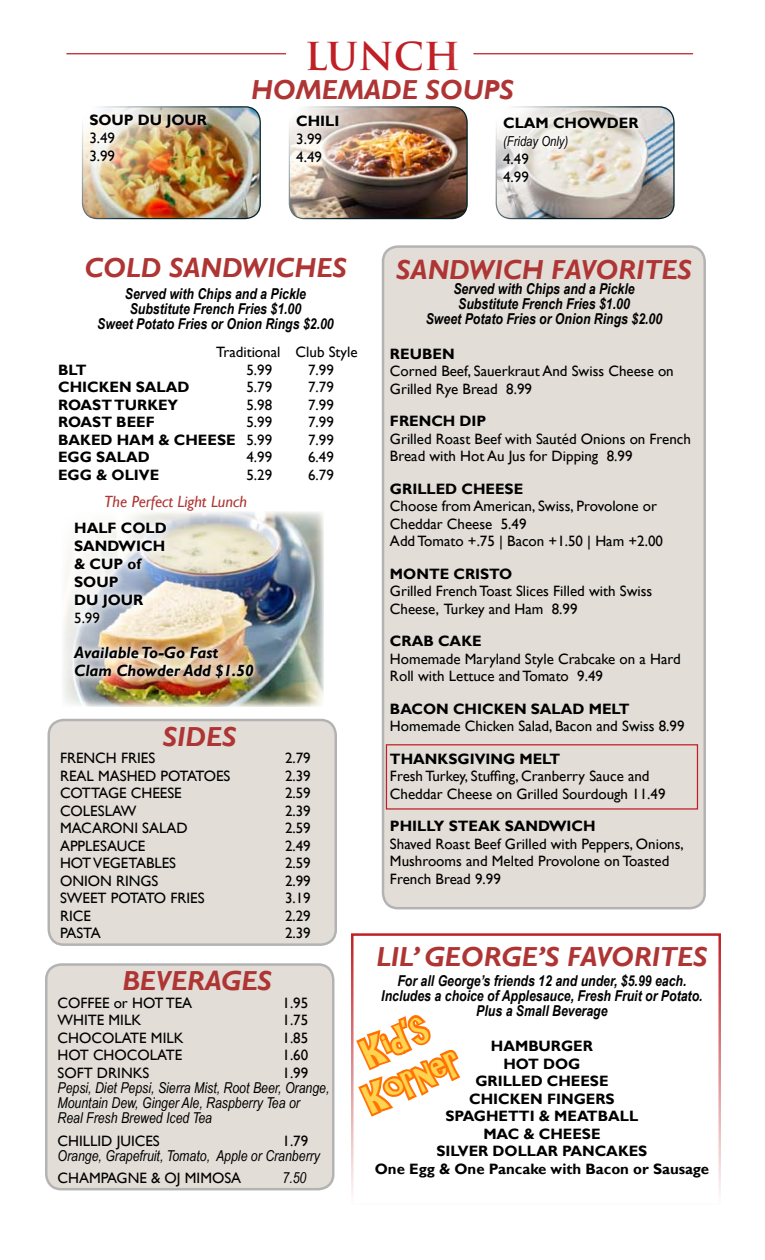
<style>
.page{position:relative;width:765px;height:1260px;background:#fff}
.page>*{position:absolute;margin:0;border:0;box-sizing:border-box;transform-origin:0 0}
.t1{font:700 37.5px "Trajan";color:#c01f25}
.t2{font:36px/43.2px "ARCHRISTY";color:#ffd350;text-align:center}
.t3{font:italic 700 27.5px "Gill Sans";color:#ae3534}
.t4{font:italic 700 16.25px/18px "Gill Sans";color:#000}
.t5{font:italic 16.25px "Gill Sans";color:#ae3534}
.t6{font:15px/17.5px "Gill Sans";color:#000}
.t7{font:700 15px/17.5px "Gill Sans";color:#000}
.t8{font:italic 700 15px/15px "Arial Narrow";color:#000;text-align:center}
.t9{font:italic 15px/15px "Arial Narrow";color:#000}
.t10{font:italic 13.75px "Arial Narrow";color:#000}
.s1{font-weight:400}
</style>
<div class="page">
<div style="left:49px;top:720px;width:287px;height:225px;background:#e2ddd7;border-radius:15px"></div>
<div style="left:48px;top:719px;width:289px;height:227px;border:2px solid #000;border-radius:15px"></div>
<div style="left:383px;top:247px;width:322px;height:661px;background:#e2ddd7;border-radius:15px"></div>
<div style="left:382px;top:245px;width:324px;height:664px;border:2px solid #000;border-radius:15px"></div>
<hr style="left:66px;top:53px;width:220px;height:1px;background:#c01f25">
<hr style="left:473px;top:53px;width:220px;height:1px;background:#c01f25">
<img style="left:82px;top:108px;width:178px;height:110px">
<div style="left:82px;top:106px;width:179px;height:113px;border:1px solid #001f25;border-radius:15px"></div>
<div style="left:81px;top:106px;width:132px;height:62px;background:#fff;opacity:.75"></div>
<img style="left:496px;top:108px;width:177px;height:111px">
<div style="left:496px;top:106px;width:179px;height:113px;border:1px solid #001f25;border-radius:15px"></div>
<div style="left:494px;top:108px;width:151px;height:81px;background:#fff;opacity:.75"></div>
<img style="left:289px;top:108px;width:177px;height:111px">
<div style="left:289px;top:106px;width:179px;height:113px;border:1px solid #001f25;border-radius:15px"></div>
<div style="left:287px;top:107px;width:58px;height:62px;background:#fff;opacity:.75"></div>
<img style="left:63px;top:512px;width:261px;height:195px">
<div style="left:65px;top:487px;width:195px;height:198px;background:#fff;opacity:.75"></div>
<svg style="left:356px;top:1015px;width:105px;height:102px"></svg>
<div style="left:351px;top:933px;width:370px;height:272px;border:2px solid #c01f25"></div>
<div style="left:46px;top:965px;width:287px;height:224px;background:#e2ddd7;border-radius:15px"></div>
<div style="left:45px;top:963px;width:290px;height:227px;border:2px solid #000;border-radius:15px"></div>
<div style="left:386px;top:744px;width:312px;height:66px;border:1px solid #c01f25"></div>
<h1 class="t1" style="left:305px;top:33px;width:157px">LUNCH</h1>
<p class="t7" style="left:89px;top:112px;width:119px">SOUP DU JOUR</p>
<p class="t6" style="left:89px;top:130px;width:27px;line-height:18px">3.49<br>3.99</p>
<h3 class="t3" style="left:251px;top:74px;width:264px">HOMEMADE SOUPS</h3>
<p class="t7" style="left:296px;top:113px;width:45px">CHILI</p>
<p class="t6" style="left:296px;top:130px;width:27px;line-height:18px">3.99<br>4.49</p>
<p class="t7" style="left:503px;top:114px;width:137px">CLAM CHOWDER</p>
<p class="t10" style="left:503px;top:131px;width:67px">(Friday Only)</p>
<p class="t6" style="left:503px;top:150px;width:27px;line-height:18px">4.49<br>4.99</p>
<h3 class="t3" style="left:84px;top:252px;width:264px">COLD SANDWICHES</h3>
<p class="t8" style="left:97px;top:285px;width:238px">Served with Chips and a Pickle<br>Substitute French Fries $1.00<br>Sweet Potato Fries or Onion Rings $2.00</p>
<p class="t6" style="left:216px;top:344px;width:143px">Traditional Club Style</p>
<p class="t7" style="left:58px;top:361px;width:30px">BLT</p>
<p class="t6" style="left:246px;top:361px;width:27px">5.99</p>
<p class="t6" style="left:308px;top:361px;width:27px">7.99</p>
<p class="t7" style="left:58px;top:379px;width:133px">CHICKEN SALAD</p>
<p class="t6" style="left:246px;top:379px;width:27px">5.79</p>
<p class="t6" style="left:308px;top:379px;width:27px">7.79</p>
<p class="t7" style="left:58px;top:396px;width:122px">ROAST TURKEY</p>
<p class="t6" style="left:246px;top:396px;width:27px">5.98</p>
<p class="t6" style="left:308px;top:396px;width:27px">7.99</p>
<p class="t7" style="left:58px;top:414px;width:98px">ROAST BEEF</p>
<p class="t6" style="left:246px;top:414px;width:27px">5.99</p>
<p class="t6" style="left:308px;top:414px;width:27px">7.99</p>
<p class="t7" style="left:58px;top:431px;width:216px">BAKED HAM &amp; CHEESE <span class="s1">5.99</span></p>
<p class="t6" style="left:308px;top:431px;width:27px">7.99</p>
<p class="t7" style="left:58px;top:449px;width:93px">EGG SALAD</p>
<p class="t6" style="left:246px;top:449px;width:27px">4.99</p>
<p class="t6" style="left:308px;top:449px;width:27px">6.49</p>
<p class="t7" style="left:58px;top:466px;width:103px">EGG &amp; OLIVE</p>
<p class="t6" style="left:246px;top:466px;width:27px">5.29</p>
<p class="t6" style="left:308px;top:466px;width:27px">6.79</p>
<p class="t5" style="left:104px;top:492px;width:144px">The Perfect Light Lunch</p>
<p class="t7" style="left:74px;top:519px;width:94px;line-height:18px">HALF COLD<br>SANDWICH &amp; CUP of<br>SOUP<br>DU JOUR</p>
<p class="t6" style="left:74px;top:609px;width:27px">5.99</p>
<p class="t4" style="left:74px;top:644px;width:181px">Available To-Go Fast<br>Clam Chowder Add $1.50</p>
<h3 class="t3" style="left:163px;top:720px;width:75px">SIDES</h3>
<p class="t6" style="left:60px;top:750px;width:97px">FRENCH FRIES</p>
<p class="t6" style="left:285px;top:750px;width:27px">2.79</p>
<p class="t6" style="left:60px;top:767px;width:172px">REAL MASHED POTATOES</p>
<p class="t6" style="left:285px;top:767px;width:27px">2.39</p>
<p class="t6" style="left:60px;top:785px;width:123px">COTTAGE CHEESE</p>
<p class="t6" style="left:285px;top:785px;width:27px">2.59</p>
<p class="t6" style="left:60px;top:802px;width:78px">COLESLAW</p>
<p class="t6" style="left:285px;top:802px;width:27px">2.39</p>
<p class="t6" style="left:60px;top:820px;width:129px">MACARONI SALAD</p>
<p class="t6" style="left:285px;top:820px;width:27px">2.59</p>
<p class="t6" style="left:60px;top:837px;width:87px">APPLESAUCE</p>
<p class="t6" style="left:285px;top:837px;width:27px">2.49</p>
<p class="t6" style="left:60px;top:855px;width:118px">HOT VEGETABLES</p>
<p class="t6" style="left:285px;top:855px;width:27px">2.59</p>
<p class="t6" style="left:60px;top:872px;width:100px">ONION RINGS</p>
<p class="t6" style="left:285px;top:872px;width:27px">2.99</p>
<p class="t6" style="left:60px;top:890px;width:146px">SWEET POTATO FRIES</p>
<p class="t6" style="left:285px;top:890px;width:27px">3.19</p>
<p class="t6" style="left:60px;top:907px;width:32px">RICE</p>
<p class="t6" style="left:285px;top:907px;width:27px">2.29</p>
<p class="t6" style="left:60px;top:925px;width:42px">PASTA</p>
<p class="t6" style="left:285px;top:925px;width:27px">2.39</p>
<h3 class="t3" style="left:396px;top:253px;width:297px">SANDWICH FAVORITES</h3>
<p class="t8" style="left:426px;top:280px;width:238px">Served with Chips and a Pickle<br>Substitute French Fries $1.00<br>Sweet Potato Fries or Onion Rings $2.00</p>
<p class="t7" style="left:390px;top:345px;width:66px">REUBEN</p>
<p class="t6" style="left:390px;top:363px;width:285px">Corned Beef, Sauerkraut And Swiss Cheese on<br>Grilled Rye Bread 8.99</p>
<p class="t7" style="left:390px;top:413px;width:98px">FRENCH DIP</p>
<p class="t6" style="left:390px;top:430px;width:303px">Grilled Roast Beef with Sautéd Onions on French<br>Bread with Hot Au Jus for Dipping 8.99</p>
<p class="t7" style="left:390px;top:480px;width:135px">GRILLED CHEESE</p>
<p class="t6" style="left:390px;top:498px;width:275px">Choose from American, Swiss, Provolone or<br>Cheddar Cheese 5.49<br>Add Tomato +.75 | Bacon +1.50 | Ham +2.00</p>
<p class="t7" style="left:390px;top:565px;width:124px">MONTE CRISTO</p>
<p class="t6" style="left:390px;top:583px;width:264px">Grilled French Toast Slices Filled with Swiss<br>Cheese, Turkey and Ham 8.99</p>
<p class="t7" style="left:390px;top:633px;width:93px">CRAB CAKE</p>
<p class="t6" style="left:390px;top:650px;width:292px">Homemade Maryland Style Crabcake on a Hard<br>Roll with Lettuce and Tomato 9.49</p>
<p class="t7" style="left:390px;top:700px;width:241px">BACON CHICKEN SALAD MELT</p>
<p class="t6" style="left:390px;top:718px;width:296px">Homemade Chicken Salad, Bacon and Swiss 8.99</p>
<p class="t7" style="left:390px;top:750px;width:172px">THANKSGIVING MELT</p>
<p class="t6" style="left:390px;top:768px;width:277px">Fresh Turkey, Stuffing, Cranberry Sauce and<br>Cheddar Cheese on Grilled Sourdough 11.49</p>
<p class="t7" style="left:390px;top:818px;width:207px">PHILLY STEAK SANDWICH</p>
<p class="t6" style="left:390px;top:835px;width:295px">Shaved Roast Beef Grilled with Peppers, Onions,<br>Mushrooms and Melted Provolone on Toasted<br>French Bread 9.99</p>
<h3 class="t3" style="left:122px;top:965px;width:151px">BEVERAGES</h3>
<p class="t6" style="left:58px;top:994px;width:136px">COFFEE or HOT TEA</p>
<p class="t6" style="left:282px;top:994px;width:27px">1.95</p>
<p class="t6" style="left:58px;top:1012px;width:85px">WHITE MILK</p>
<p class="t6" style="left:282px;top:1012px;width:27px">1.75</p>
<p class="t6" style="left:58px;top:1029px;width:128px">CHOCOLATE MILK</p>
<p class="t6" style="left:282px;top:1029px;width:27px">1.85</p>
<p class="t6" style="left:58px;top:1047px;width:126px">HOT CHOCOLATE</p>
<p class="t6" style="left:282px;top:1047px;width:27px">1.60</p>
<p class="t6" style="left:58px;top:1064px;width:93px">SOFT DRINKS</p>
<p class="t6" style="left:282px;top:1064px;width:27px">1.99</p>
<p class="t9" style="left:58px;top:1080px;width:273px">Pepsi, Diet Pepsi, Sierra Mist, Root Beer, Orange,<br>Mountain Dew, Ginger Ale, Raspberry Tea or<br>Real Fresh Brewed Iced Tea</p>
<p class="t6" style="left:58px;top:1133px;width:104px">CHILLID JUICES</p>
<p class="t6" style="left:282px;top:1133px;width:27px">1.79</p>
<p class="t9" style="left:58px;top:1148px;width:264px">Orange, Grapefruit, Tomato, Apple or Cranberry</p>
<p class="t6" style="left:58px;top:1169px;width:185px">CHAMPAGNE &amp; OJ MIMOSA</p>
<p class="t9" style="left:282px;top:1170px;width:25px">7.50</p>
<h3 class="t3" style="left:376px;top:941px;width:333px">LIL’ GEORGE’S FAVORITES</h3>
<p class="t8" style="left:381px;top:973px;width:323px">For all George’s friends 12 and under, $5.99 each.<br>Includes a choice of Applesauce, Fresh Fruit or Potato.<br>Plus a Small Beverage</p>
<p class="t7" style="left:375px;top:1038px;width:336px;text-align:center">HAMBURGER<br>HOT DOG<br>GRILLED CHEESE<br>CHICKEN FINGERS<br>SPAGHETTI &amp; MEATBALL<br>MAC &amp; CHEESE<br>SILVER DOLLAR PANCAKES<br>One Egg &amp; One Pancake with Bacon or Sausage</p>
<h2 class="t2" style="left:340px;top:1042px;width:103px;rotate:-24deg">Kid’s<br>Korner</h2>
</div>
